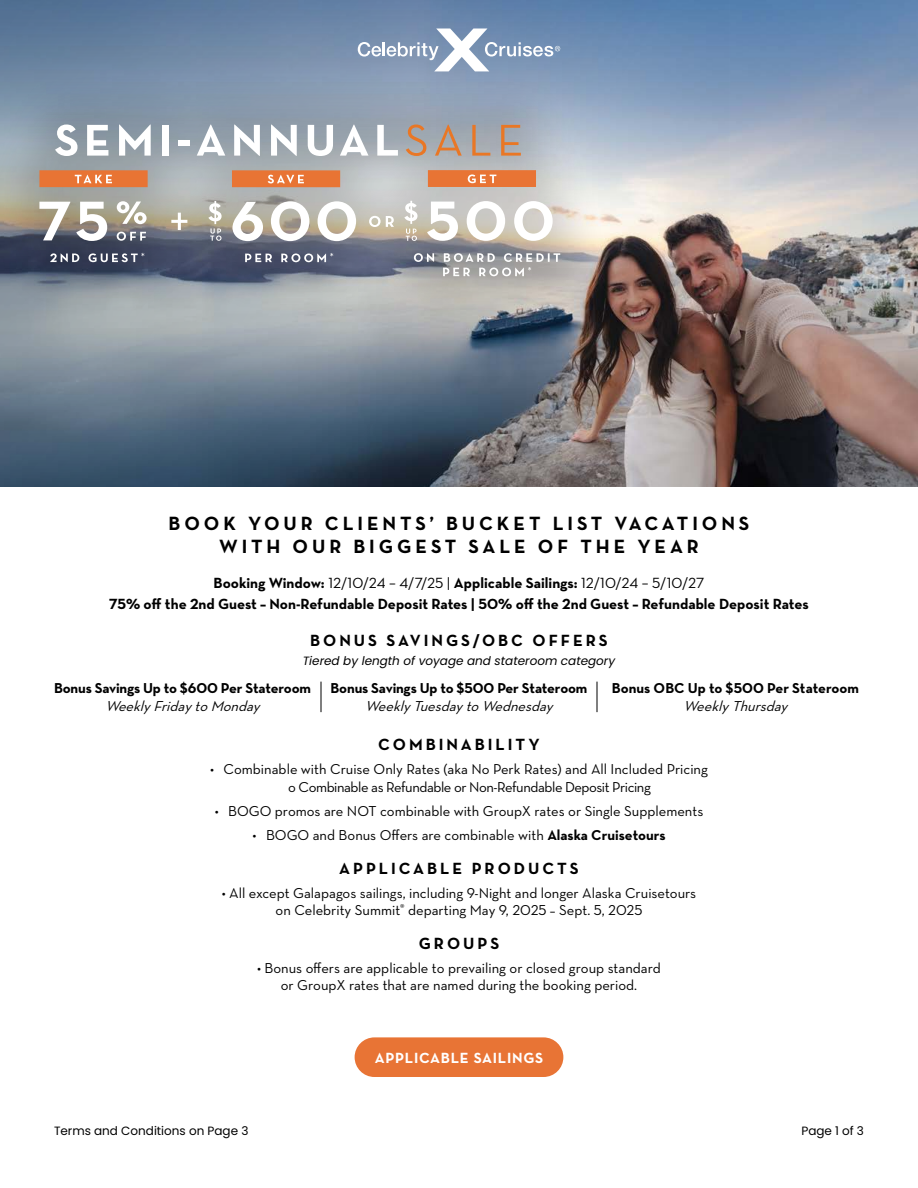
<style>
.page{position:relative;width:918px;height:1188px;background:#fff}
.page>*{position:absolute;margin:0;border:0;box-sizing:border-box;transform-origin:0 0}
.t1{font:700 19.5px/23.4px "Neutraface Text";letter-spacing:.2em;color:#000;text-align:center}
.t2{font:700 16.5px "Neutraface Text";letter-spacing:.18em;color:#000}
.t3{font:700 15px/21px "Neutraface Text";color:#000;text-align:center}
.t4{font:700 15px "Neutraface Text";letter-spacing:.05em;color:#fff}
.t5{font:14.55px/17.5px "Neutraface Text";color:#000;text-align:center}
.t6{font:700 14.55px "Neutraface Text";letter-spacing:-.01em;color:#000}
.t7{font:italic 14.55px "Neutraface Text";color:#000}
.t8{font:italic 12px "Poppins";color:#000}
.t9{font:12px "Poppins";color:#000}
.s1{font-weight:400}
.s2{font-weight:700}
</style>
<div class="page">
<img style="left:729px;top:0;width:189px;height:486px">
<img style="left:0;top:0;width:729px;height:486px">
<svg style="left:358px;top:28px;width:202px;height:43px"></svg>
<div style="left:355px;top:1037px;width:208px;height:40px;background:#e87435;border-radius:20px"></div>
<hr style="left:321px;top:682px;width:1px;height:30px;background:#000">
<hr style="left:597px;top:682px;width:1px;height:30px;background:#000">
<div style="left:0;top:72px;width:611px;height:257px;background:#000;opacity:.18"></div>
<svg style="left:55px;top:125px;width:23px;height:31px"></svg>
<svg style="left:87px;top:125px;width:21px;height:31px"></svg>
<svg style="left:119px;top:125px;width:32px;height:31px"></svg>
<div style="left:162px;top:125px;width:6px;height:31px;background:#fff"></div>
<div style="left:178px;top:141px;width:12px;height:5px;background:#fff"></div>
<svg style="left:197px;top:125px;width:28px;height:31px"></svg>
<svg style="left:234px;top:125px;width:26px;height:31px"></svg>
<svg style="left:271px;top:125px;width:26px;height:31px"></svg>
<svg style="left:308px;top:125px;width:25px;height:31px"></svg>
<svg style="left:340px;top:125px;width:29px;height:31px"></svg>
<svg style="left:377px;top:125px;width:21px;height:31px"></svg>
<svg style="left:406px;top:125px;width:20px;height:31px"></svg>
<svg style="left:435px;top:125px;width:27px;height:31px"></svg>
<svg style="left:472px;top:125px;width:18px;height:31px"></svg>
<svg style="left:501px;top:125px;width:20px;height:31px"></svg>
<div style="left:232px;top:170px;width:108px;height:17px;background:#e87434"></div>
<svg style="left:268px;top:175px;width:36px;height:8px"></svg>
<svg style="left:245px;top:254px;width:27px;height:8px"></svg>
<svg style="left:281px;top:253px;width:52px;height:9px"></svg>
<svg style="left:232px;top:202px;width:31px;height:39px"></svg>
<svg style="left:271px;top:201px;width:38px;height:40px"></svg>
<svg style="left:318px;top:201px;width:38px;height:40px"></svg>
<svg style="left:208px;top:201px;width:14px;height:40px"></svg>
<div style="left:39px;top:170px;width:109px;height:17px;background:#e87434"></div>
<svg style="left:75px;top:175px;width:37px;height:8px"></svg>
<svg style="left:50px;top:253px;width:29px;height:9px"></svg>
<svg style="left:89px;top:253px;width:55px;height:9px"></svg>
<svg style="left:39px;top:202px;width:31px;height:38px"></svg>
<svg style="left:76px;top:202px;width:31px;height:39px"></svg>
<svg style="left:117px;top:232px;width:29px;height:9px"></svg>
<svg style="left:117px;top:201px;width:30px;height:23px"></svg>
<div style="left:428px;top:170px;width:108px;height:17px;background:#e87434"></div>
<svg style="left:468px;top:174px;width:28px;height:9px"></svg>
<svg style="left:414px;top:253px;width:20px;height:9px"></svg>
<svg style="left:369px;top:216px;width:25px;height:11px"></svg>
<svg style="left:427px;top:202px;width:31px;height:39px"></svg>
<svg style="left:467px;top:201px;width:38px;height:40px"></svg>
<svg style="left:514px;top:201px;width:39px;height:40px"></svg>
<svg style="left:443px;top:253px;width:117px;height:23px;background:#b1b1b2"></svg>
<svg style="left:404px;top:201px;width:14px;height:40px"></svg>
<svg style="left:171px;top:213px;width:16px;height:17px"></svg>
<h1 class="t1" style="left:169px;top:511px;width:582px">BOOK YOUR CLIENTS’ BUCKET LIST VACATIONS<br>WITH OUR BIGGEST SALE OF THE YEAR</h1>
<p class="t3" style="left:109px;top:573px;width:701px">Booking Window: <span class="s1">12/10/24 – 4/7/25 |</span> Applicable Sailings: <span class="s1">12/10/24 – 5/10/27<br></span>75% off the 2nd Guest – Non-Refundable Deposit Rates | 50% off the 2nd Guest – Refundable Deposit Rates</p>
<p class="t2" style="left:310px;top:630px;width:299px">BONUS SAVINGS/OBC OFFERS</p>
<p class="t8" style="left:303px;top:654px;width:314px">Tiered by length of voyage and stateroom category</p>
<p class="t6" style="left:54px;top:679px;width:259px">Bonus Savings Up to $600 Per Stateroom</p>
<p class="t7" style="left:105px;top:696px;width:161px">WeeklyFridaytoMonday</p>
<p class="t6" style="left:331px;top:679px;width:258px">Bonus Savings Up to $500 Per Stateroom</p>
<p class="t7" style="left:365px;top:696px;width:194px">WeeklyTuesdaytoWednesday</p>
<p class="t6" style="left:612px;top:679px;width:248px">Bonus OBC Up to $500 Per Stateroom</p>
<p class="t7" style="left:684px;top:696px;width:110px">WeeklyThursday</p>
<p class="t2" style="left:378px;top:734px;width:163px">COMBINABILITY</p>
<p class="t5" style="left:288px;top:760px;width:421px;text-align:left;text-indent:-78px">• Combinable with Cruise Only Rates (aka No Perk Rates) and All Included Pricing o Combinable as Refundable or Non-Refundable Deposit Pricing</p>
<p class="t5" style="left:215px;top:802px;width:490px">• BOGO promos are NOT combinable with GroupX rates or Single Supplements</p>
<p class="t5" style="left:253px;top:826px;width:415px">• BOGO and Bonus Offers are combinable with <span class="s2">Alaska Cruisetours</span></p>
<p class="t2" style="left:339px;top:857px;width:241px">APPLICABLE PRODUCTS</p>
<p class="t5" style="left:222px;top:884px;width:476px">• All except Galapagos sailings, including 9-Night and longer Alaska Cruisetours on Celebrity Summit<sup>®</sup> departing May 9, 2025 – Sept. 5, 2025</p>
<p class="t2" style="left:419px;top:932px;width:82px">GROUPS</p>
<p class="t5" style="left:257px;top:959px;width:405px">• Bonus offers are applicable to prevailing or closed group standard or GroupX rates that are named during the booking period.</p>
<p class="t4" style="left:375px;top:1048px;width:170px">APPLICABLE SAILINGS</p>
<p class="t9" style="left:54px;top:1123px;width:196px">Terms and Conditions on Page 3</p>
<p class="t9" style="left:801px;top:1123px;width:64px">Page 1 of 3</p>
</div>
